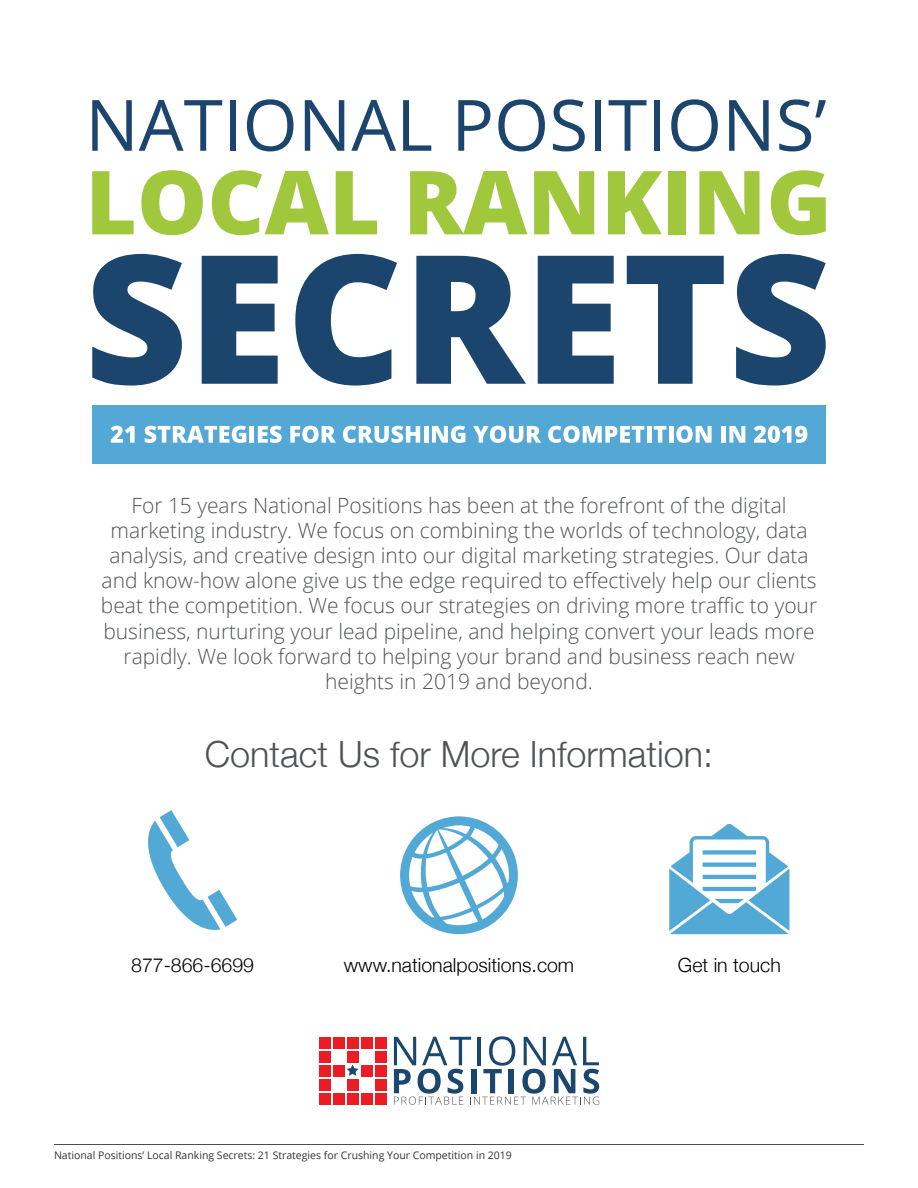
<style>
.page{position:relative;width:918px;height:1188px;background:#fff}
.page>*{position:absolute;margin:0;border:0;box-sizing:border-box;transform-origin:0 0}
.t1{font:300 36px "Helvetica Neue";color:#4f5356}
.t2{font:300 21px/25.2px "Open Sans";color:#4f5356;text-align:center}
.t3{font:300 19.5px "Helvetica Neue";color:#000}
.t4{font:10.5px "Open Sans";color:#333}
</style>
<div class="page">
<hr style="left:54px;top:1144px;width:810px;height:1px;background:#4d4d4d">
<svg style="left:148px;top:810px;width:89px;height:120px"></svg>
<svg style="left:400px;top:816px;width:118px;height:118px"></svg>
<svg style="left:669px;top:824px;width:120px;height:110px"></svg>
<div style="left:319px;top:1037px;width:12px;height:11px;background:#ec1c24"></div>
<div style="left:333px;top:1037px;width:12px;height:11px;background:#ec1c24"></div>
<div style="left:347px;top:1037px;width:12px;height:11px;background:#ec1c24"></div>
<div style="left:361px;top:1037px;width:11px;height:11px;background:#ec1c24"></div>
<div style="left:375px;top:1037px;width:11px;height:11px;background:#ec1c24"></div>
<div style="left:319px;top:1051px;width:12px;height:12px;background:#ec1c24"></div>
<div style="left:347px;top:1051px;width:12px;height:12px;background:#ec1c24"></div>
<div style="left:375px;top:1051px;width:11px;height:12px;background:#ec1c24"></div>
<div style="left:319px;top:1065px;width:12px;height:12px;background:#ec1c24"></div>
<div style="left:333px;top:1065px;width:12px;height:12px;background:#ec1c24"></div>
<div style="left:361px;top:1065px;width:11px;height:12px;background:#ec1c24"></div>
<div style="left:375px;top:1065px;width:11px;height:12px;background:#ec1c24"></div>
<div style="left:319px;top:1079px;width:12px;height:12px;background:#ec1c24"></div>
<div style="left:347px;top:1079px;width:12px;height:12px;background:#ec1c24"></div>
<div style="left:375px;top:1079px;width:11px;height:12px;background:#ec1c24"></div>
<div style="left:319px;top:1093px;width:12px;height:12px;background:#ec1c24"></div>
<div style="left:333px;top:1093px;width:12px;height:12px;background:#ec1c24"></div>
<div style="left:347px;top:1093px;width:12px;height:12px;background:#ec1c24"></div>
<div style="left:361px;top:1093px;width:11px;height:12px;background:#ec1c24"></div>
<div style="left:375px;top:1093px;width:11px;height:12px;background:#ec1c24"></div>
<svg style="left:347px;top:1065px;width:12px;height:11px"></svg>
<svg style="left:394px;top:1036px;width:205px;height:69px"></svg>
<svg style="left:92px;top:100px;width:40px;height:51px"></svg>
<svg style="left:139px;top:100px;width:83px;height:51px"></svg>
<div style="left:230px;top:100px;width:6px;height:51px;background:#1c456e"></div>
<svg style="left:247px;top:99px;width:47px;height:52px"></svg>
<svg style="left:305px;top:100px;width:39px;height:51px"></svg>
<svg style="left:351px;top:100px;width:45px;height:51px"></svg>
<svg style="left:403px;top:100px;width:28px;height:51px"></svg>
<svg style="left:458px;top:100px;width:32px;height:51px"></svg>
<svg style="left:498px;top:99px;width:47px;height:52px"></svg>
<svg style="left:553px;top:99px;width:32px;height:52px"></svg>
<div style="left:595px;top:100px;width:6px;height:51px;background:#1c456e"></div>
<svg style="left:609px;top:100px;width:38px;height:51px"></svg>
<div style="left:654px;top:100px;width:6px;height:51px;background:#1c456e"></div>
<svg style="left:671px;top:99px;width:47px;height:52px"></svg>
<svg style="left:729px;top:100px;width:40px;height:51px"></svg>
<svg style="left:779px;top:99px;width:47px;height:52px"></svg>
<svg style="left:92px;top:171px;width:42px;height:63px"></svg>
<svg style="left:141px;top:170px;width:62px;height:65px"></svg>
<svg style="left:212px;top:170px;width:117px;height:65px"></svg>
<svg style="left:336px;top:171px;width:41px;height:63px"></svg>
<svg style="left:410px;top:171px;width:117px;height:63px"></svg>
<svg style="left:534px;top:171px;width:60px;height:63px"></svg>
<svg style="left:608px;top:171px;width:54px;height:63px"></svg>
<div style="left:669px;top:171px;width:17px;height:63px;background:#a1c73d"></div>
<svg style="left:699px;top:171px;width:61px;height:63px"></svg>
<svg style="left:771px;top:170px;width:55px;height:65px"></svg>
<svg style="left:92px;top:254px;width:90px;height:132px"></svg>
<svg style="left:202px;top:256px;width:76px;height:128px"></svg>
<svg style="left:295px;top:254px;width:102px;height:132px"></svg>
<svg style="left:416px;top:256px;width:110px;height:128px"></svg>
<svg style="left:538px;top:256px;width:76px;height:128px"></svg>
<svg style="left:627px;top:256px;width:97px;height:128px"></svg>
<svg style="left:736px;top:254px;width:90px;height:132px"></svg>
<div style="left:92px;top:405px;width:734px;height:59px;background:#54a8d6"></div>
<svg style="left:111px;top:426px;width:24px;height:17px"></svg>
<svg style="left:145px;top:426px;width:101px;height:17px"></svg>
<hr style="left:250px;top:426px;width:4px;height:17px;background:#fff">
<svg style="left:258px;top:426px;width:24px;height:17px"></svg>
<svg style="left:290px;top:426px;width:46px;height:17px"></svg>
<svg style="left:343px;top:426px;width:77px;height:17px"></svg>
<hr style="left:424px;top:426px;width:4px;height:17px;background:#fff">
<svg style="left:432px;top:426px;width:33px;height:17px"></svg>
<svg style="left:473px;top:426px;width:68px;height:17px"></svg>
<svg style="left:548px;top:426px;width:96px;height:17px"></svg>
<hr style="left:647px;top:426px;width:4px;height:17px;background:#fff">
<svg style="left:654px;top:426px;width:12px;height:17px"></svg>
<hr style="left:669px;top:426px;width:4px;height:17px;background:#fff">
<svg style="left:676px;top:426px;width:36px;height:17px"></svg>
<div style="left:721px;top:426px;width:5px;height:17px;background:#fff"></div>
<svg style="left:729px;top:426px;width:16px;height:17px"></svg>
<svg style="left:754px;top:426px;width:53px;height:17px"></svg>
<p class="t2" style="left:101px;top:492px;width:718px">For 15 years National Positions has been at the forefront of the digital marketing industry. We focus on combining the worlds of technology, data analysis, and creative design into our digital marketing strategies. Our data and know-how alone give us the edge required to effectively help our clients beat the competition. We focus our strategies on driving more traffic to your business, nurturing your lead pipeline, and helping convert your leads more rapidly. We look forward to helping your brand and business reach new heights in 2019 and beyond.</p>
<h1 class="t1" style="left:205px;top:725px;width:510px">Contact Us for More Information:</h1>
<p class="t3" style="left:131px;top:949px;width:124px">877-866-6699</p>
<p class="t3" style="left:344px;top:949px;width:232px">www.nationalpositions.com</p>
<p class="t3" style="left:678px;top:949px;width:104px">Get in touch</p>
<p class="t4" style="left:54px;top:1148px;width:459px">National Positions’ Local Ranking Secrets: 21 Strategies for Crushing Your Competition in 2019</p>
</div>
